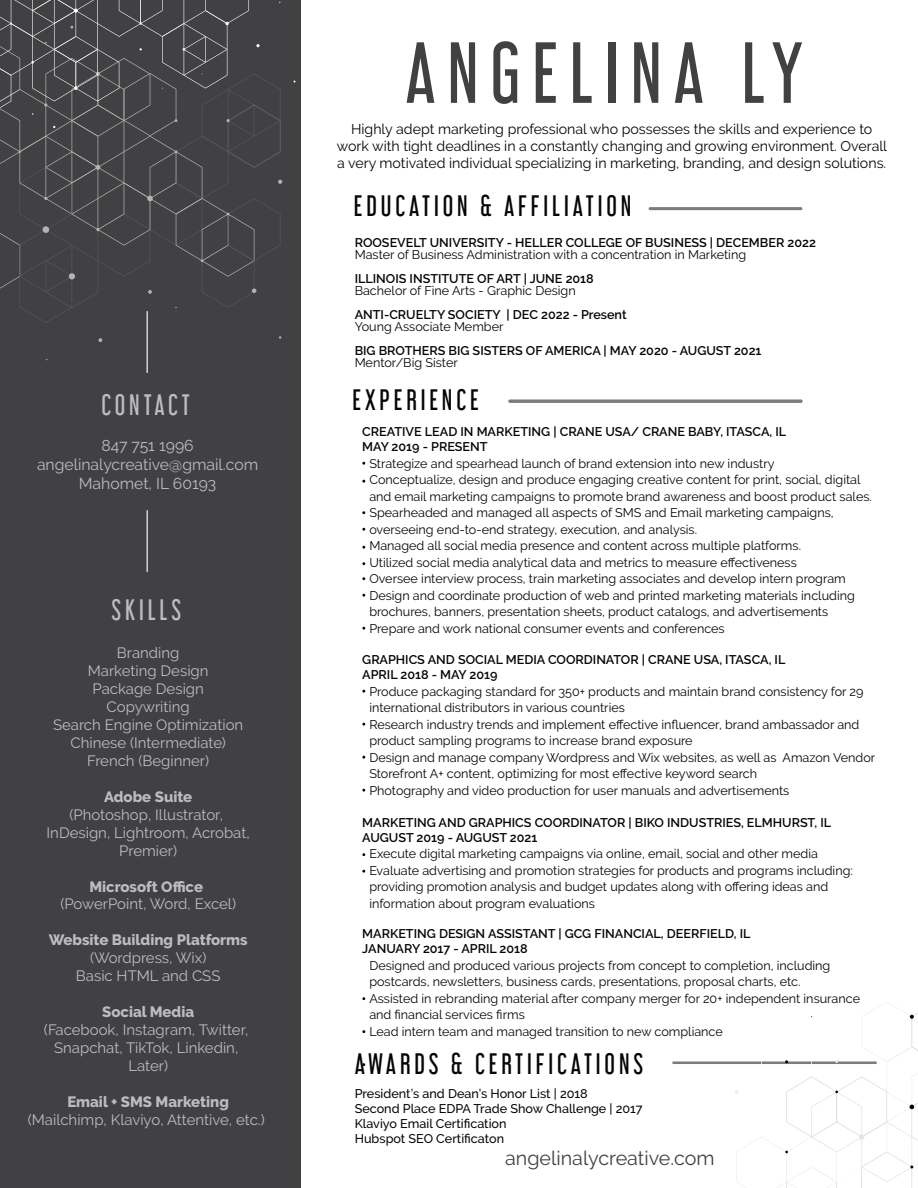
<style>
.page{position:relative;width:918px;height:1188px;background:#fff}
.page>*{position:absolute;margin:0;border:0;box-sizing:border-box;transform-origin:0 0}
.t1{font:77.25px "Libel Suit Rg";letter-spacing:.15em;color:#414042}
.t2{font:25.95px "Libel Suit Rg";letter-spacing:.15em;color:#050504}
.t3{font:25.95px "Libel Suit Rg";letter-spacing:.15em;color:#bcbdbf}
.t4{font:19.65px "Raleway";color:#414042}
.t5{font:15.75px/18.9px "Raleway";color:#bcbdbf;text-align:center}
.t6{font:15px/18px "Raleway";color:#bcbdbf;text-align:center}
.t7{font:800 15px "Raleway";color:#bcbdbf}
.t8{font:14.1px/17px "Raleway";color:#050504;text-align:center}
.t9{font:12.6px/16.5px "Raleway";color:#050504}
.t10{font:600 12.6px/15.1px "Raleway";color:#050504}
.t11{font:500 12.6px/15.1px "Raleway";color:#050504}
</style>
<div class="page">
<div style="left:0;top:0;width:300px;height:1188px;background:#414042"></div>
<hr style="left:650px;top:207px;width:151px;height:3px;background:#7c7c7b">
<hr style="left:146px;top:312px;width:2px;height:60px;background:#d1d2d4">
<hr style="left:146px;top:511px;width:2px;height:60px;background:#d1d2d4">
<svg style="left:510px;top:399px;width:291px;height:4px"></svg>
<hr style="left:673px;top:1061px;width:203px;height:3px;background:#7c7c7b">
<svg style="left:98px;top:338px;width:4px;height:4px"></svg>
<svg style="left:0;top:0;width:282px;height:323px"></svg>
<svg style="left:735px;top:1002px;width:183px;height:186px"></svg>
<h2 class="t3" style="left:101px;top:384px;width:90px">CONTACT</h2>
<p class="t5" style="left:37px;top:436px;width:223px">847 751 1996 angelinalycreative@gmail.com<br>Mahomet, IL 60193</p>
<h2 class="t3" style="left:111px;top:589px;width:71px">SKILLS</h2>
<p class="t6" style="left:53px;top:644px;width:192px">Branding<br>Marketing Design<br>Package Design<br>Copywriting<br>Search Engine Optimization<br>Chinese (Intermediate)<br>French (Beginner)</p>
<p class="t7" style="left:104px;top:788px;width:90px">Adobe Suite</p>
<p class="t6" style="left:47px;top:805px;width:205px">(Photoshop, Illustrator,<br>InDesign, Lightroom, Acrobat,<br>Premier)</p>
<p class="t7" style="left:89px;top:878px;width:115px">Microsoft Office</p>
<p class="t6" style="left:60px;top:895px;width:177px">(PowerPoint, Word, Excel)</p>
<p class="t7" style="left:49px;top:932px;width:200px">Website Building Platforms</p>
<p class="t6" style="left:76px;top:949px;width:146px">(Wordpress, Wix)<br>Basic HTML and CSS</p>
<p class="t7" style="left:102px;top:1003px;width:94px">Social Media</p>
<p class="t6" style="left:44px;top:1021px;width:206px">(Facebook, Instagram, Twitter,<br>Snapchat, TikTok, Linkedin,<br>Later)</p>
<p class="t7" style="left:67px;top:1093px;width:163px">Email + SMS Marketing</p>
<p class="t6" style="left:28px;top:1111px;width:238px">(Mailchimp, Klaviyo, Attentive, etc.)</p>
<h1 class="t1" style="left:405px;top:10px;width:399px">ANGELINA LY</h1>
<p class="t8" style="left:337px;top:121px;width:552px">Highly adept marketing professional who possesses the skills and experience to work with tight deadlines in a constantly changing and growing environment. Overall a very motivated individual specializing in marketing, branding, and design solutions.</p>
<h2 class="t2" style="left:354px;top:185px;width:279px">EDUCATION &amp; AFFILIATION</h2>
<p class="t10" style="left:355px;top:235px;width:463px">ROOSEVELT UNIVERSITY - HELLER COLLEGE OF BUSINESS | DECEMBER 2022</p>
<p class="t9" style="left:355px;top:246px;width:393px">Master of Business Administration with a concentration in Marketing</p>
<p class="t10" style="left:355px;top:271px;width:241px">ILLINOIS INSTITUTE OF ART | JUNE 2018</p>
<p class="t9" style="left:355px;top:282px;width:223px">Bachelor of Fine Arts - Graphic Design</p>
<p class="t10" style="left:355px;top:307px;width:273px">ANTI-CRUELTY SOCIETY | DEC 2022 - Present</p>
<p class="t9" style="left:355px;top:318px;width:150px">Young Associate Member</p>
<p class="t10" style="left:355px;top:343px;width:408px">BIG BROTHERS BIG SISTERS OF AMERICA | MAY 2020 - AUGUST 2021</p>
<p class="t9" style="left:355px;top:354px;width:105px">Mentor/Big Sister</p>
<h2 class="t2" style="left:353px;top:379px;width:128px">EXPERIENCE</h2>
<p class="t10" style="left:362px;top:424px;width:425px">CREATIVE LEAD IN MARKETING | CRANE USA/ CRANE BABY, ITASCA, IL<br>MAY 2019 - PRESENT</p>
<p class="t9" style="left:369px;top:455px;width:504px">Strategize and spearhead launch of brand extension into new industry<br>Conceptualize, design and produce engaging creative content for print, social, digital and email marketing campaigns to promote brand awareness and boost product sales.<br>Spearheaded and managed all aspects of SMS and Email marketing campaigns, overseeing end-to-end strategy, execution, and analysis.<br>Managed all social media presence and content across multiple platforms.<br>Utilized social media analytical data and metrics to measure effectiveness<br>Oversee interview process, train marketing associates and develop intern program Design and coordinate production of web and printed marketing materials including brochures, banners, presentation sheets, product catalogs, and advertisements Prepare and work national consumer events and conferences</p>
<p class="t10" style="left:362px;top:652px;width:425px">GRAPHICS AND SOCIAL MEDIA COORDINATOR | CRANE USA, ITASCA, IL<br>APRIL 2018 - MAY 2019</p>
<p class="t9" style="left:369px;top:683px;width:508px">Produce packaging standard for 350+ products and maintain brand consistency for 29 international distributors in various countries<br>Research industry trends and implement effective influencer, brand ambassador and product sampling programs to increase brand exposure<br>Design and manage company Wordpress and Wix websites, as well as Amazon Vendor Storefront A+ content, optimizing for most effective keyword search<br>Photography and video production for user manuals and advertisements</p>
<p class="t10" style="left:362px;top:815px;width:470px">MARKETING AND GRAPHICS COORDINATOR | BIKO INDUSTRIES, ELMHURST, IL<br>AUGUST 2019 - AUGUST 2021</p>
<p class="t9" style="left:369px;top:846px;width:485px">Execute digital marketing campaigns via online, email, social and other media Evaluate advertising and promotion strategies for products and programs including: providing promotion analysis and budget updates along with offering ideas and information about program evaluations</p>
<p class="t10" style="left:362px;top:926px;width:390px">MARKETING DESIGN ASSISTANT | GCG FINANCIAL, DEERFIELD, IL<br>JANUARY 2017 - APRIL 2018</p>
<p class="t9" style="left:369px;top:957px;width:492px">Designed and produced various projects from concept to completion, including postcards, newsletters, business cards, presentations, proposal charts, etc.<br>Assisted in rebranding material after company merger for 20+ independent insurance and financial services firms<br>Lead intern team and managed transition to new compliance</p>
<h2 class="t2" style="left:355px;top:1042px;width:290px">AWARDS &amp; CERTIFICATIONS</h2>
<p class="t11" style="left:355px;top:1086px;width:290px">President’s and Dean’s Honor List | 2018<br>Second Place EDPA Trade Show Challenge | 2017<br>Klaviyo Email Certification<br>Hubspot SEO Certificaton</p>
<h3 class="t4" style="left:505px;top:1147px;width:211px">angelinalycreative.com</h3>
</div>
